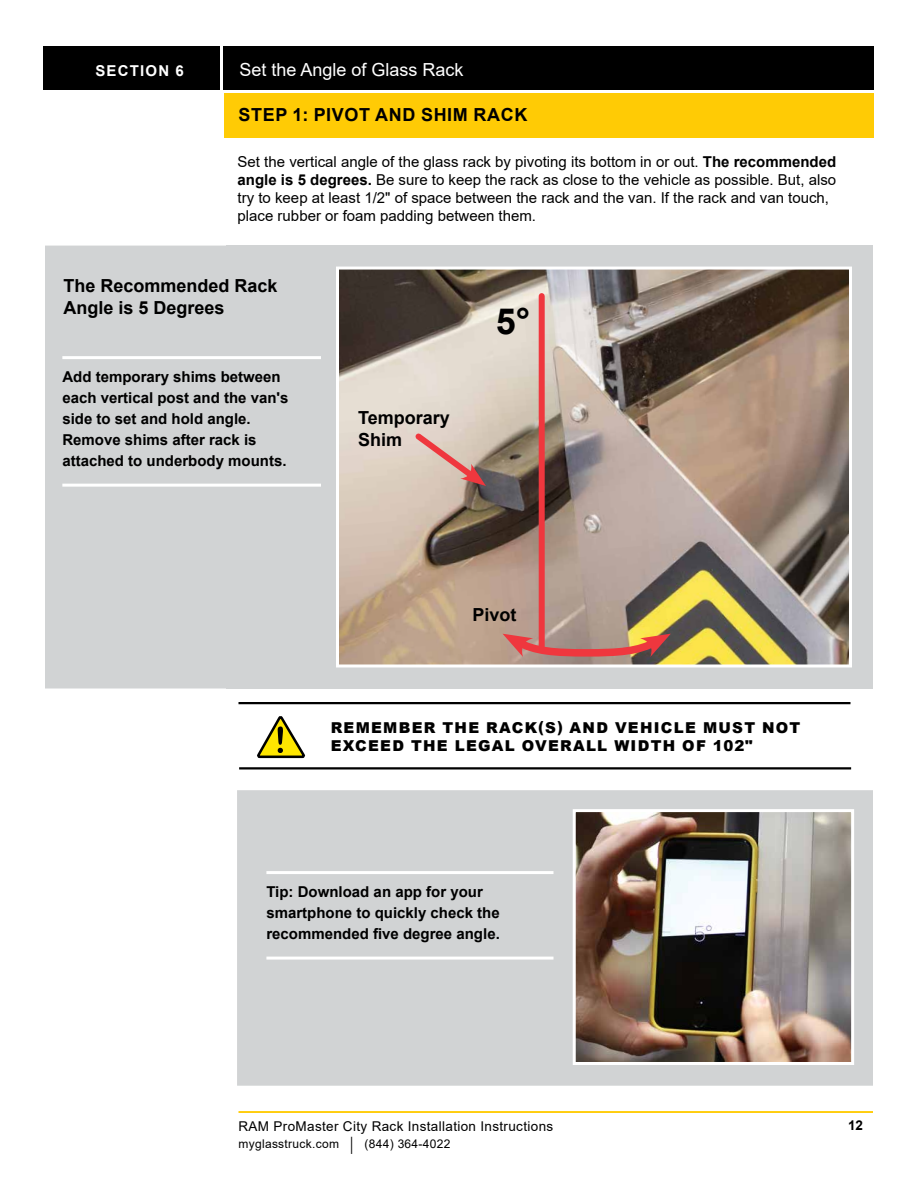
<style>
.page{position:relative;width:918px;height:1188px;background:#fff}
.page>*{position:absolute;margin:0;border:0;box-sizing:border-box;transform-origin:0 0}
.t1{font:700 36px "Arial";color:#000}
.t2{font:700 18px/21.6px "Arial";color:#000}
.t3{font:18px "Arial";color:#fff}
.t4{font:700 18px "Arial";letter-spacing:.035em;color:#000}
.t5{font:15px/18px "Arial";color:#000}
.t6{font:700 15px/21px "Arial";color:#000}
.t7{font:900 15px/18px "Arial";letter-spacing:.085em;color:#000}
.t8{font:700 15px "Arial";letter-spacing:.08em;color:#fff}
.t9{font:13.5px "Arial";letter-spacing:.025em;color:#000}
.t10{font:700 13.5px "Arial";color:#000}
.t11{font:12px "Arial";letter-spacing:.025em;color:#000}
.s1{font-weight:700}
.s2{font-size:18px}
</style>
<div class="page">
<hr style="left:238px;top:1111px;width:635px;height:2px;background:#ffcb05">
<div style="left:223px;top:46px;width:651px;height:44px;background:#000"></div>
<div style="left:44px;top:46px;width:176px;height:44px;background:#000"></div>
<div style="left:224px;top:93px;width:649px;height:44px;background:#ffcb05"></div>
<div style="left:227px;top:246px;width:646px;height:443px;background:#d1d3d4"></div>
<div style="left:45px;top:246px;width:558px;height:442px;background:#d1d3d4"></div>
<hr style="left:62px;top:356px;width:259px;height:3px;background:#fff">
<hr style="left:62px;top:484px;width:259px;height:3px;background:#fff">
<img style="left:340px;top:271px;width:508px;height:392px">
<div style="left:336px;top:267px;width:516px;height:400px;border:3px solid #fff"></div>
<div style="left:237px;top:790px;width:636px;height:296px;background:#d1d3d4"></div>
<hr style="left:266px;top:871px;width:288px;height:3px;background:#fff">
<hr style="left:266px;top:957px;width:288px;height:3px;background:#fff">
<svg style="left:410px;top:428px;width:76px;height:58px"></svg>
<svg style="left:502px;top:632px;width:169px;height:28px;background:#bb7668"></svg>
<div style="left:539px;top:296px;width:6px;height:353px;background:#ef373e"></div>
<img style="left:577px;top:813px;width:273px;height:248px">
<div style="left:573px;top:809px;width:281px;height:256px;border:3px solid #fff"></div>
<hr style="left:238px;top:702px;width:612px;height:2px;background:#000">
<svg style="left:257px;top:716px;width:49px;height:43px"></svg>
<hr style="left:239px;top:767px;width:612px;height:3px;background:#000">
<p class="t8" style="left:95px;top:60px;width:90px">SECTION 6</p>
<p class="t3" style="left:239px;top:57px;width:226px">Set the Angle of Glass Rack</p>
<p class="t4" style="left:238px;top:101px;width:291px">STEP 1: PIVOT AND SHIM RACK</p>
<p class="t5" style="left:238px;top:153px;width:600px">Set the vertical angle of the glass rack by pivoting its bottom in or out. <span class="s1">The recommended angle is 5 degrees.</span> Be sure to keep the rack as close to the vehicle as possible. But, also try to keep at least 1/2" of space between the rack and the van. If the rack and van touch, place rubber or foam padding between them.</p>
<p class="t2" style="left:64px;top:275px;width:216px">The Recommended Rack<br>Angle is 5 Degrees</p>
<p class="t6" style="left:62px;top:366px;width:228px">Add temporary shims between each vertical post and the van's side to set and hold angle.<br>Remove shims after rack is attached to underbody mounts.</p>
<p class="t2" style="left:358px;top:407px;width:93px">Temporary<br>Shim</p>
<h1 class="t1" style="left:496px;top:296px;width:36px">5°</h1>
<p class="t2" style="left:472px;top:604px;width:46px">Pivot</p>
<p class="t7" style="left:331px;top:718px;width:471px">REMEMBER THE RACK(S) AND VEHICLE MUST NOT<br>EXCEED THE LEGAL OVERALL WIDTH OF 102"</p>
<p class="t6" style="left:266px;top:881px;width:235px">Tip: Download an app for your smartphone to quickly check the recommended five degree angle.</p>
<p class="t9" style="left:238px;top:1117px;width:316px">RAM ProMaster City Rack Installation Instructions</p>
<p class="t10" style="left:848px;top:1115px;width:17px">12</p>
<p class="t11" style="left:238px;top:1135px;width:213px">myglasstruck.com <span class="s2">|</span> (844) 364-4022</p>
</div>
